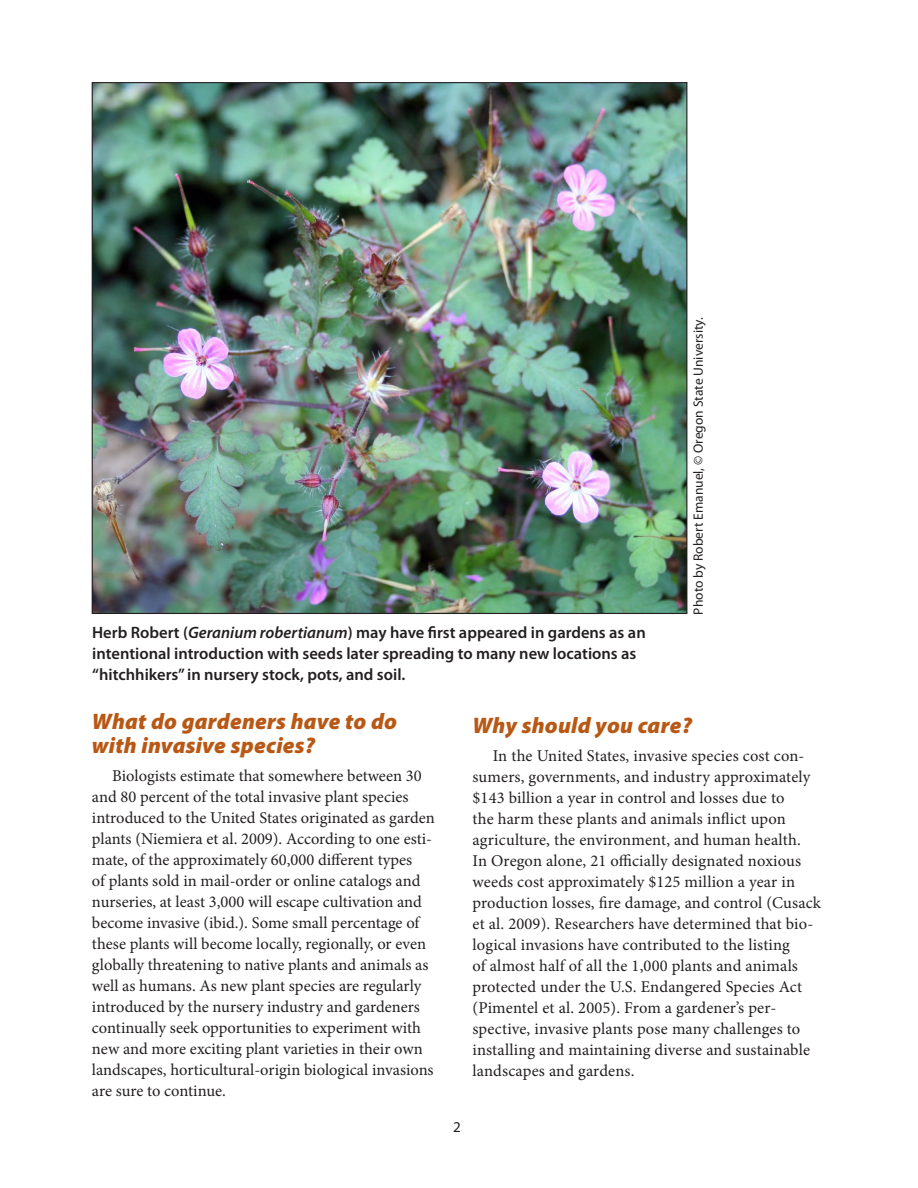
<style>
.page{position:relative;width:918px;height:1188px;background:#fff}
.page>*{position:absolute;margin:0;border:0;box-sizing:border-box;transform-origin:0 0}
.Subhead_1{font:italic 900 22.5px/24px "Myriad Pro";letter-spacing:.01em;color:#b95814}
.Body_text{font:16.5px/21px "Minion Pro";color:#231f20}
.t1{font:600 16.5px/21px "Myriad Pro";color:#231f20}
.Page_number{font:15px "Myriad Pro";color:#231f20}
.Credit{font:13.5px "Myriad Pro";color:#231f20}
.s1{font-style:italic}
</style>
<div class="page">
<img style="left:94px;top:84px;width:591px;height:528px">
<p class="t1" style="left:92px;top:621px;width:555px">Herb Robert (<span class="s1">Geranium robertianum</span>) may have first appeared in gardens as an intentional introduction with seeds later spreading to many new locations as “hitchhikers” in nursery stock, pots, and soil.</p>
<p class="Credit" style="left:690px;top:615px;width:299px;rotate:-90deg">Photo by Robert Emanuel, © Oregon State University.</p>
<p class="Subhead_1" style="left:92px;top:709px;width:307px">What do gardeners have to do with invasive species?</p>
<p class="Body_text" style="left:92px;top:765px;width:344px;text-indent:20px">Biologists estimate that somewhere between 30 and 80 percent of the total invasive plant species introduced to the United States originated as garden plants (Niemiera et al. 2009). According to one esti&shy;mate, of the approximately 60,000 different types<br>of plants sold in mail-order or online catalogs and nurseries, at least 3,000 will escape cultivation and become invasive (ibid.). Some small percentage of these plants will become locally, regionally, or even globally threatening to native plants and animals as well as humans. As new plant species are regularly introduced by the nursery industry and gardeners continually seek opportunities to experiment with new and more exciting plant varieties in their own landscapes, horticultural-origin biological invasions are sure to continue.</p>
<p class="Subhead_1" style="left:472px;top:713px;width:221px">Why should you care?</p>
<p class="Body_text" style="left:472px;top:745px;width:350px;text-indent:20px">In the United States, invasive species cost con&shy;sumers, governments, and industry approximately $143 billion a year in control and losses due to<br>the harm these plants and animals inflict upon agriculture, the environment, and human health.<br>In Oregon alone, 21 officially designated noxious weeds cost approximately $125 million a year in production losses, fire damage, and control (Cusack et al. 2009). Researchers have determined that bio&shy;logical invasions have contributed to the listing<br>of almost half of all the 1,000 plants and animals protected under the U.S. Endangered Species Act (Pimentel et al. 2005). From a gardener’s per&shy;spective, invasive plants pose many challenges to installing and maintaining diverse and sustainable landscapes and gardens.</p>
<p class="Page_number" style="left:453px;top:1117px;width:9px">2</p>
</div>
